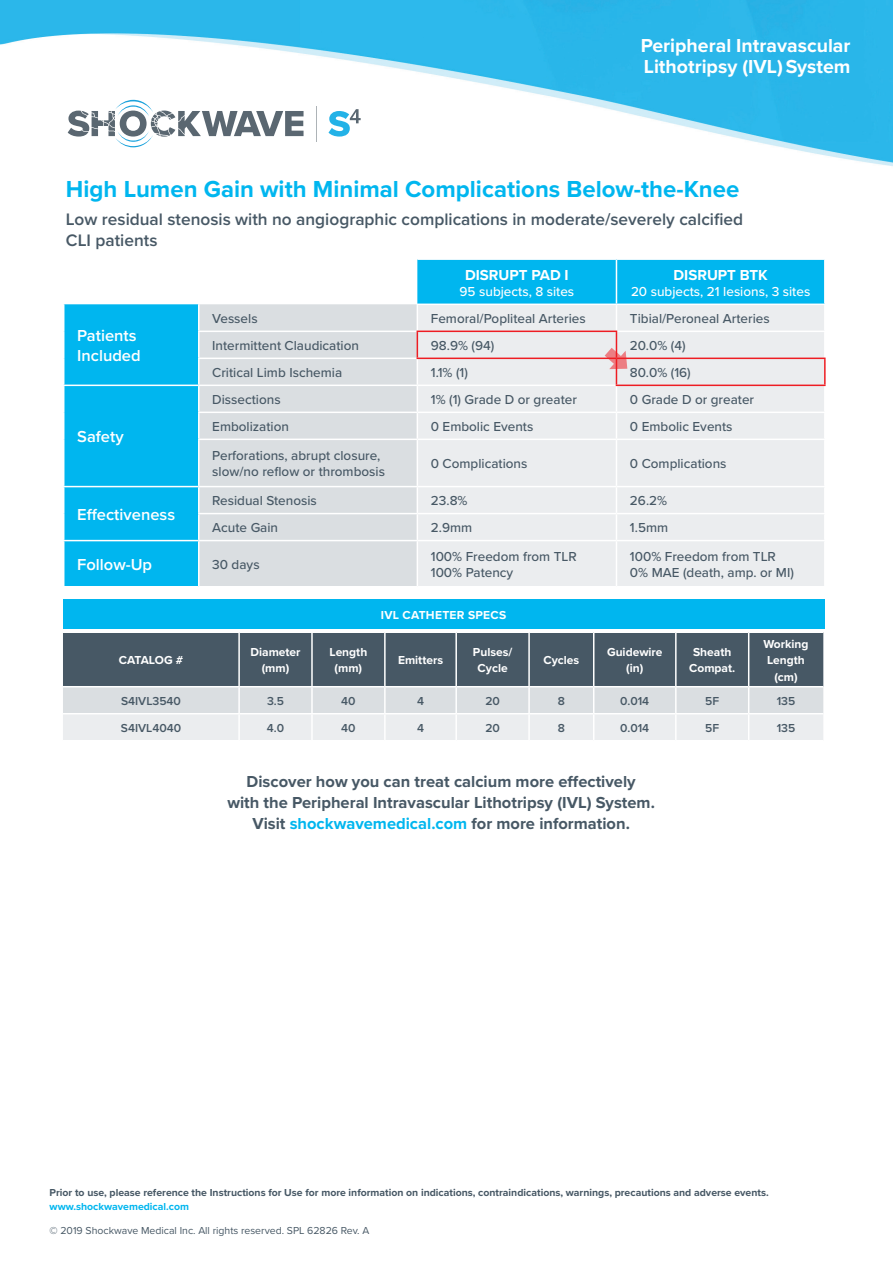
<style>
.page{position:relative;width:893px;height:1263px;background:#fff}
.page>*{position:absolute;margin:0;border:0;box-sizing:border-box;transform-origin:0 0}
.t1{font:700 24px "Proxima Nova";color:#00b6ef}
.t2{font:700 19.5px/21px "Proxima Nova";color:#fff}
.t3{font:600 17.25px/21.6px "Proxima Nova";color:#475865}
.t4{font:700 16.5px/21px "Proxima Nova";color:#475865;text-align:center}
.t5{font:600 16.5px/19.8px "Proxima Nova";color:#fff}
.t6{font:700 15px "Proxima Nova";color:#fff}
.t7{font:500 13.5px/16.2px "Proxima Nova";color:#475865}
.t8{font:500 13.5px "Proxima Nova";color:#fff}
.t9{font:700 12px/16.5px "Proxima Nova";color:#fff;text-align:center}
.t10{font:600 12px "Proxima Nova";color:#475865}
.t11{font:700 12px "Proxima Nova";letter-spacing:.025em;color:#fff}
.t12{font:700 10.5px "Proxima Nova";color:#475865}
.t13{font:10.5px "Proxima Nova";color:#475865}
.t14{font:700 10.5px "Proxima Nova";color:#00b6ef}
.s1{color:#00b6ef}
</style>
<div class="page">
<svg style="left:63px;top:632px;width:760px;height:108px;background:#97a1a8"></svg>
<div style="left:63px;top:600px;width:761px;height:29px;background:#00b6ef"></div>
<svg style="left:64px;top:260px;width:760px;height:326px;fill:#00b6ef"></svg>
<div style="left:199px;top:304px;width:218px;height:282px;background:#dadee1"></div>
<div style="left:418px;top:440px;width:406px;height:146px;background:#ebedef"></div>
<div style="left:199px;top:412px;width:218px;height:27px;background:#dadee1"></div>
<hr style="left:198px;top:259px;width:1px;height:45px;background:#fff">
<hr style="left:616px;top:260px;width:1px;height:44px;background:#fff">
<hr style="left:417px;top:304px;width:199px;height:1px;background:#fff">
<hr style="left:616px;top:304px;width:210px;height:1px;background:#fff">
<hr style="left:198px;top:331px;width:219px;height:1px;background:#fff">
<hr style="left:198px;top:358px;width:219px;height:1px;background:#fff">
<hr style="left:63px;top:385px;width:136px;height:1px;background:#fff">
<hr style="left:199px;top:385px;width:218px;height:1px;background:#fff">
<hr style="left:198px;top:440px;width:1px;height:46px;background:#fff">
<hr style="left:417px;top:440px;width:1px;height:46px;background:#fff">
<hr style="left:616px;top:440px;width:1px;height:46px;background:#fff">
<hr style="left:63px;top:486px;width:136px;height:1px;background:#fff">
<hr style="left:199px;top:486px;width:218px;height:1px;background:#fff">
<hr style="left:417px;top:486px;width:199px;height:1px;background:#fff">
<hr style="left:616px;top:486px;width:210px;height:1px;background:#fff">
<hr style="left:198px;top:513px;width:219px;height:1px;background:#fff">
<svg style="left:198px;top:487px;width:1px;height:53px"></svg>
<hr style="left:417px;top:513px;width:199px;height:1px;background:#fff">
<svg style="left:417px;top:487px;width:1px;height:53px"></svg>
<hr style="left:616px;top:513px;width:210px;height:1px;background:#fff">
<svg style="left:616px;top:487px;width:1px;height:53px"></svg>
<hr style="left:63px;top:540px;width:136px;height:1px;background:#fff">
<hr style="left:199px;top:540px;width:218px;height:1px;background:#fff">
<hr style="left:198px;top:541px;width:1px;height:45px;background:#fff">
<hr style="left:417px;top:540px;width:199px;height:1px;background:#fff">
<hr style="left:417px;top:541px;width:1px;height:45px;background:#fff">
<hr style="left:616px;top:540px;width:210px;height:1px;background:#fff">
<hr style="left:616px;top:541px;width:1px;height:45px;background:#fff">
<hr style="left:198px;top:412px;width:219px;height:1px;background:#fff">
<svg style="left:198px;top:304px;width:1px;height:135px"></svg>
<hr style="left:198px;top:439px;width:219px;height:1px;background:#fff">
<hr style="left:417px;top:439px;width:199px;height:1px;background:#fff">
<hr style="left:616px;top:439px;width:210px;height:1px;background:#fff">
<hr style="left:616px;top:358px;width:210px;height:1px;background:#ee1d23">
<hr style="left:824px;top:359px;width:2px;height:26px;background:#ee1d23">
<hr style="left:616px;top:385px;width:210px;height:1px;background:#ee1d23">
<svg style="left:417px;top:305px;width:408px;height:134px;background:#ebe7e9"></svg>
<img style="left:0;top:0;width:893px;height:166px">
<svg style="left:68px;top:100px;width:236px;height:47px"></svg>
<hr style="left:316px;top:107px;width:1px;height:35px;background:#adb3b7">
<svg style="left:328px;top:109px;width:33px;height:28px"></svg>
<p class="t2" style="left:641px;top:35px;width:211px">Peripheral Intravascular<br>Lithotripsy (IVL)System</p>
<p class="t1" style="left:66px;top:175px;width:675px">High Lumen Gain with Minimal Complications Below-the-Knee</p>
<p class="t3" style="left:66px;top:209px;width:679px">Low residual stenosis with no angiographic complications in moderate/severely calcified<br>CLI patients</p>
<p class="t6" style="left:465px;top:266px;width:105px">DISRUPT PAD I</p>
<p class="t8" style="left:460px;top:281px;width:116px">95 subjects, 8 sites</p>
<p class="t6" style="left:673px;top:266px;width:96px">DISRUPT BTK</p>
<p class="t8" style="left:631px;top:281px;width:181px">20 subjects, 21 lesions, 3 sites</p>
<p class="t5" style="left:77px;top:326px;width:65px">Patients<br>Included</p>
<p class="t5" style="left:77px;top:427px;width:48px">Safety</p>
<p class="t5" style="left:77px;top:505px;width:99px">Effectiveness</p>
<p class="t7" style="left:212px;top:310px;width:47px">Vessels</p>
<p class="t7" style="left:431px;top:310px;width:156px">Femoral/Popliteal Arteries</p>
<p class="t7" style="left:630px;top:310px;width:141px">Tibial/Peroneal Arteries</p>
<p class="t7" style="left:212px;top:337px;width:148px">Intermittent Claudication</p>
<p class="t7" style="left:431px;top:337px;width:65px">98.9% (94)</p>
<p class="t7" style="left:630px;top:337px;width:57px">20.0% (4)</p>
<p class="t7" style="left:212px;top:364px;width:131px">Critical Limb Ischemia</p>
<p class="t7" style="left:431px;top:364px;width:39px">1.1% (1)</p>
<p class="t7" style="left:630px;top:364px;width:62px">80.0% (16)</p>
<p class="t7" style="left:212px;top:391px;width:70px">Dissections</p>
<p class="t7" style="left:431px;top:391px;width:148px">1% (1) Grade D or greater</p>
<p class="t7" style="left:630px;top:391px;width:126px">0 Grade D or greater</p>
<p class="t7" style="left:212px;top:418px;width:78px">Embolization</p>
<p class="t7" style="left:431px;top:418px;width:104px">0 Embolic Events</p>
<p class="t7" style="left:630px;top:418px;width:104px">0 Embolic Events</p>
<p class="t7" style="left:212px;top:447px;width:174px">Perforations, abrupt closure, slow/no reflow or thrombosis</p>
<p class="t7" style="left:431px;top:455px;width:98px">0 Complications</p>
<p class="t7" style="left:630px;top:455px;width:98px">0 Complications</p>
<p class="t7" style="left:212px;top:492px;width:106px">Residual Stenosis</p>
<p class="t7" style="left:431px;top:492px;width:38px">23.8%</p>
<p class="t7" style="left:630px;top:492px;width:39px">26.2%</p>
<p class="t7" style="left:212px;top:519px;width:67px">Acute Gain</p>
<p class="t7" style="left:431px;top:519px;width:43px">2.9mm</p>
<p class="t7" style="left:630px;top:519px;width:40px">1.5mm</p>
<p class="t5" style="left:77px;top:555px;width:76px">Follow-Up</p>
<p class="t7" style="left:212px;top:556px;width:49px">30 days</p>
<p class="t7" style="left:431px;top:548px;width:147px">100% Freedom from TLR</p>
<p class="t7" style="left:431px;top:564px;width:84px">100% Patency</p>
<p class="t11" style="left:381px;top:608px;width:127px">IVL CATHETER SPECS</p>
<p class="t7" style="left:630px;top:548px;width:147px">100% Freedom from TLR</p>
<p class="t7" style="left:630px;top:564px;width:165px">0% MAE (death, amp. or MI)</p>
<p class="t9" style="left:119px;top:652px;width:66px">CATALOG #</p>
<p class="t9" style="left:251px;top:644px;width:52px">Diameter (mm)</p>
<p class="t9" style="left:330px;top:644px;width:39px">Length (mm)</p>
<p class="t9" style="left:398px;top:652px;width:47px">Emitters</p>
<p class="t9" style="left:473px;top:644px;width:41px">Pulses/<br>Cycle</p>
<p class="t9" style="left:543px;top:652px;width:37px">Cycles</p>
<p class="t9" style="left:607px;top:644px;width:57px">Guidewire (in)</p>
<p class="t9" style="left:689px;top:644px;width:48px">Sheath<br>Compat.</p>
<p class="t9" style="left:763px;top:636px;width:47px">Working<br>Length</p>
<p class="t9" style="left:774px;top:669px;width:25px">(cm)</p>
<p class="t10" style="left:121px;top:694px;width:61px">S4IVL3540</p>
<p class="t10" style="left:267px;top:694px;width:19px">3.5</p>
<p class="t10" style="left:341px;top:694px;width:16px">40</p>
<p class="t10" style="left:417px;top:694px;width:8px">4</p>
<p class="t10" style="left:485px;top:694px;width:16px">20</p>
<p class="t10" style="left:558px;top:694px;width:9px">8</p>
<p class="t10" style="left:620px;top:694px;width:30px">0.014</p>
<p class="t10" style="left:705px;top:694px;width:15px">5F</p>
<p class="t10" style="left:777px;top:694px;width:20px">135</p>
<p class="t10" style="left:121px;top:721px;width:62px">S4IVL4040</p>
<p class="t10" style="left:267px;top:721px;width:19px">4.0</p>
<p class="t10" style="left:341px;top:721px;width:16px">40</p>
<p class="t10" style="left:417px;top:721px;width:8px">4</p>
<p class="t10" style="left:485px;top:721px;width:16px">20</p>
<p class="t10" style="left:558px;top:721px;width:9px">8</p>
<p class="t10" style="left:620px;top:721px;width:30px">0.014</p>
<p class="t10" style="left:705px;top:721px;width:15px">5F</p>
<p class="t10" style="left:777px;top:721px;width:20px">135</p>
<p class="t4" style="left:227px;top:771px;width:429px">Discover how you can treat calcium more effectively<br>with the Peripheral Intravascular Lithotripsy (IVL) System.<br>Visit <span class="s1">shockwavemedical.com</span> for more information.</p>
<p class="t12" style="left:50px;top:1186px;width:721px">Prior to use, please reference the Instructions for Use for more information on indications, contraindications, warnings, precautions and adverse events.</p>
<p class="t14" style="left:50px;top:1200px;width:141px">www.shockwavemedical.com</p>
<p class="t13" style="left:50px;top:1224px;width:321px">© 2019 Shockwave Medical Inc. All rights reserved. SPL 62826 Rev. A</p>
</div>
